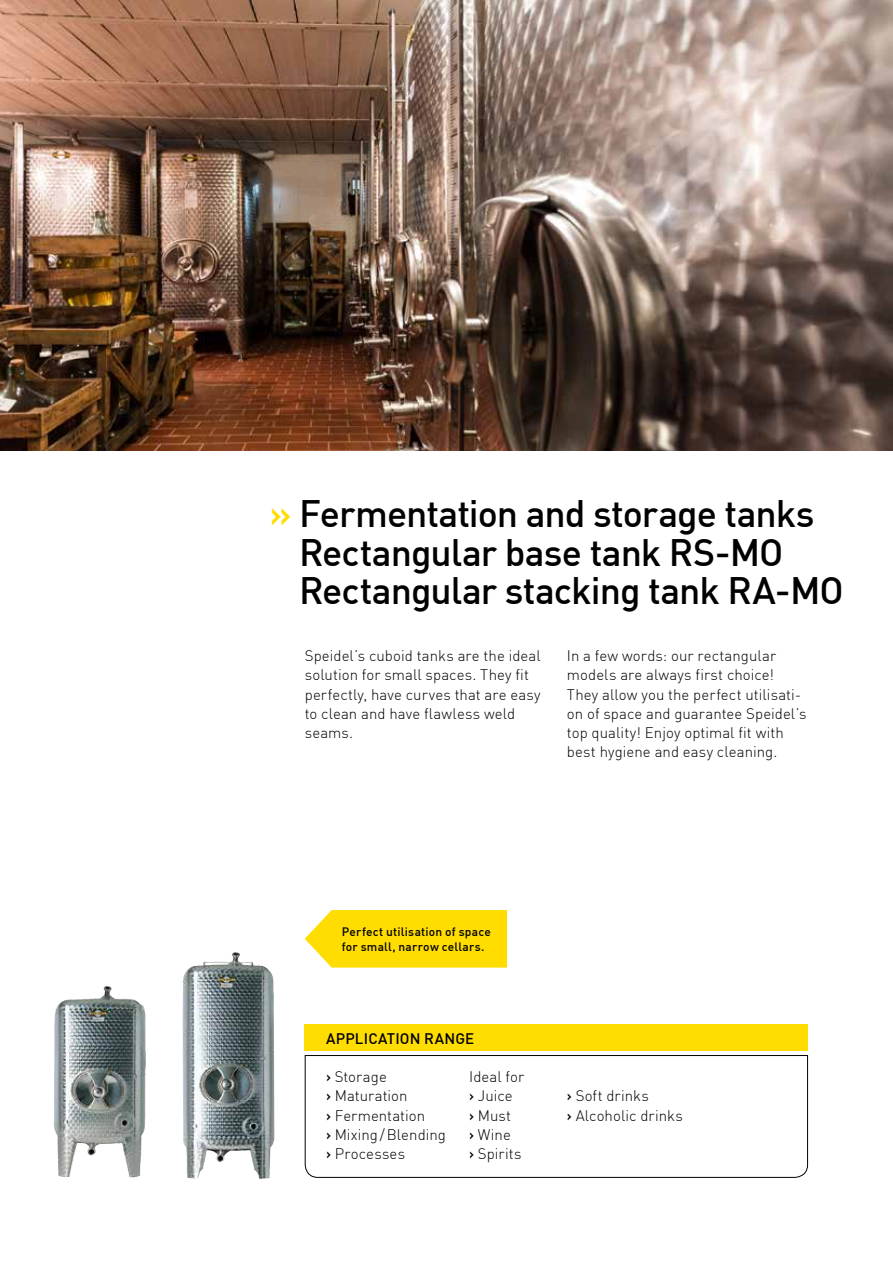
<style>
.page{position:relative;width:893px;height:1263px;background:#fff}
.page>*{position:absolute;margin:0;border:0;box-sizing:border-box;transform-origin:0 0}
.t1{font:500 37.5px/38.2px "DIN";letter-spacing:-.025em;color:#000}
.t2{font:300 15px/19.2px "DIN";letter-spacing:.005em;color:#000}
.t3{font:500 15px "DIN";letter-spacing:.01em;color:#000}
.t4{font:500 12px/15px "DIN";letter-spacing:.02em;color:#000}
.s1{color:#fd0}
.s2{font-weight:500}
</style>
<div class="page">
<img style="left:182px;top:952px;width:92px;height:227px">
<img style="left:53px;top:986px;width:93px;height:192px">
<img style="left:0;top:0;width:893px;height:451px">
<div style="left:305px;top:1025px;width:503px;height:26px;background:#fd0"></div>
<svg style="left:304px;top:1055px;width:504px;height:123px"></svg>
<svg style="left:305px;top:910px;width:202px;height:57px;background:#ffdf11"></svg>
<h1 class="t1" style="left:299px;top:493px;width:546px;text-indent:-30px"><span class="s1">»</span> Fermentation and storage tanks<br>Rectangular base tank RS-MO<br>Rectangular stacking tank RA-MO</h1>
<p class="t2" style="left:305px;top:646px;width:237px">Speidel’s cuboid tanks are the ideal solution for small spaces. They fit perfectly, have curves that are easy to clean and have flawless weld seams.</p>
<p class="t2" style="left:567px;top:646px;width:241px">In a few words: our rectangular models are always first choice!<br>They allow you the perfect utilisati&shy;on of space and guarantee Speidel’s top quality! Enjoy optimal fit with best hygiene and easy cleaning.</p>
<p class="t4" style="left:342px;top:923px;width:151px">Perfect utilisation of space for small, narrow cellars.</p>
<p class="t3" style="left:326px;top:1029px;width:150px">APPLICATION RANGE</p>
<p class="t2" style="left:326px;top:1067px;width:122px"><span class="s2">›</span> Storage<br><span class="s2">›</span> Maturation<br><span class="s2">›</span> Fermentation<br><span class="s2">›</span> Mixing/Blending <span class="s2">›</span> Processes</p>
<p class="t2" style="left:469px;top:1067px;width:57px">Ideal for <span class="s2">›</span> Juice<br><span class="s2">›</span> Must<br><span class="s2">›</span> Wine<br><span class="s2">›</span> Spirits</p>
<p class="t2" style="left:567px;top:1086px;width:117px"><span class="s2">›</span> Soft drinks<br><span class="s2">›</span> Alcoholic drinks</p>
</div>
